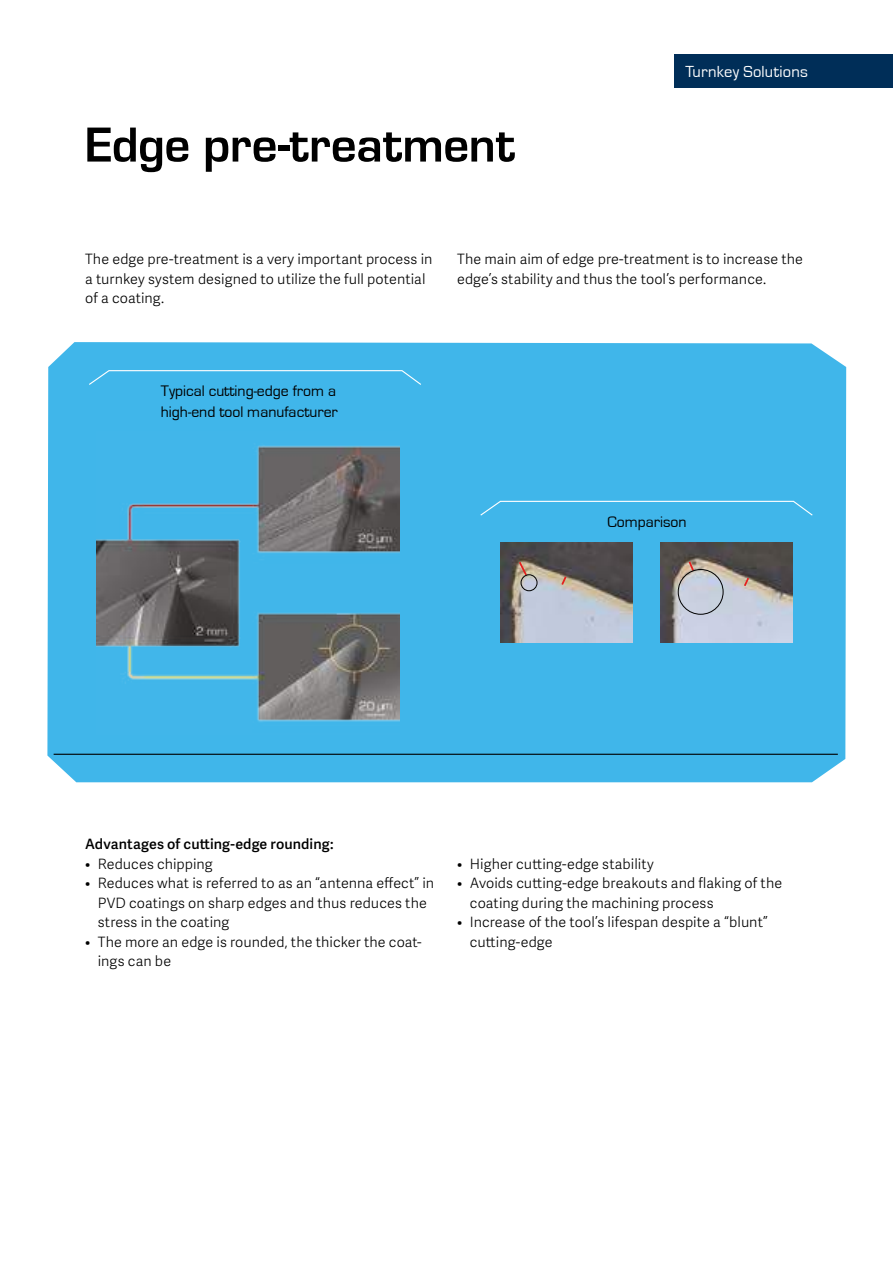
<style>
.page{position:relative;width:893px;height:1263px;background:#fff}
.page>*{position:absolute;margin:0;border:0;box-sizing:border-box;transform-origin:0 0}
.t1{font:700 51px "Eurostile";letter-spacing:-.005em;color:#000}
.t2{font:16.5px "Eurostile";letter-spacing:.01em;color:#fff}
.t3{font:15.75px/21px "Eurostile";color:#000}
.t4{font:300 14.25px/19.5px "Adelle Sans";letter-spacing:.005em;color:#000}
.t5{font:600 14.25px "Adelle Sans";letter-spacing:.01em;color:#000}
</style>
<div class="page">
<div style="left:47px;top:342px;width:799px;height:440px;background:#40b6ea"></div>
<hr style="left:54px;top:754px;width:784px;height:1px;background:#000">
<img style="left:97px;top:432px;width:303px;height:303px">
<svg style="left:88px;top:370px;width:334px;height:16px;background:#4dbbeb"></svg>
<svg style="left:479px;top:500px;width:335px;height:17px;background:#4cbaeb"></svg>
<img style="left:661px;top:543px;width:132px;height:99px">
<svg style="left:687px;top:559px;width:8px;height:14px"></svg>
<div style="left:678px;top:569px;width:45px;height:46px;border:1px solid #000001;border-radius:50%"></div>
<svg style="left:742px;top:576px;width:9px;height:12px"></svg>
<img style="left:500px;top:543px;width:133px;height:99px">
<div style="left:521px;top:574px;width:16px;height:17px;border:1px solid #000001;border-radius:50%"></div>
<svg style="left:517px;top:560px;width:24px;height:24px"></svg>
<svg style="left:560px;top:574px;width:8px;height:13px"></svg>
<div style="left:674px;top:54px;width:219px;height:34px;background:#002e58"></div>
<h1 class="t1" style="left:85px;top:117px;width:432px">Edge pre-treatment</h1>
<p class="t2" style="left:685px;top:63px;width:124px">Turnkey Solutions</p>
<p class="t4" style="left:85px;top:250px;width:349px">The edge pre-treatment is a very important process in a turnkey system designed to utilize the full potential of a coating.</p>
<p class="t4" style="left:457px;top:250px;width:347px">The main aim of edge pre-treatment is to increase the edge’s stability and thus the tool’s performance.</p>
<p class="t3" style="left:161px;top:380px;width:179px">Typical cutting-edge from a high-end tool manufacturer</p>
<p class="t3" style="left:607px;top:511px;width:81px">Comparison</p>
<p class="t5" style="left:85px;top:836px;width:250px">Advantages of cutting-edge rounding:</p>
<p class="t4" style="left:85px;top:854px;width:129px">• Reduces chipping</p>
<p class="t4" style="left:98px;top:874px;width:338px;text-indent:-13px">• Reduces what is referred to as an “antenna effect” in<br>PVD coatings on sharp edges and thus reduces the stress in the coating</p>
<p class="t4" style="left:98px;top:932px;width:325px;text-indent:-13px">• The more an edge is rounded, the thicker the coat&shy;ings can be</p>
<p class="t4" style="left:457px;top:854px;width:198px">• Higher cutting-edge stability</p>
<p class="t4" style="left:470px;top:874px;width:314px;text-indent:-13px">• Avoids cutting-edge breakouts and flaking of the coating during the machining process</p>
<p class="t4" style="left:470px;top:913px;width:299px;text-indent:-13px">• Increase of the tool’s lifespan despite a “blunt” cutting-edge</p>
</div>
